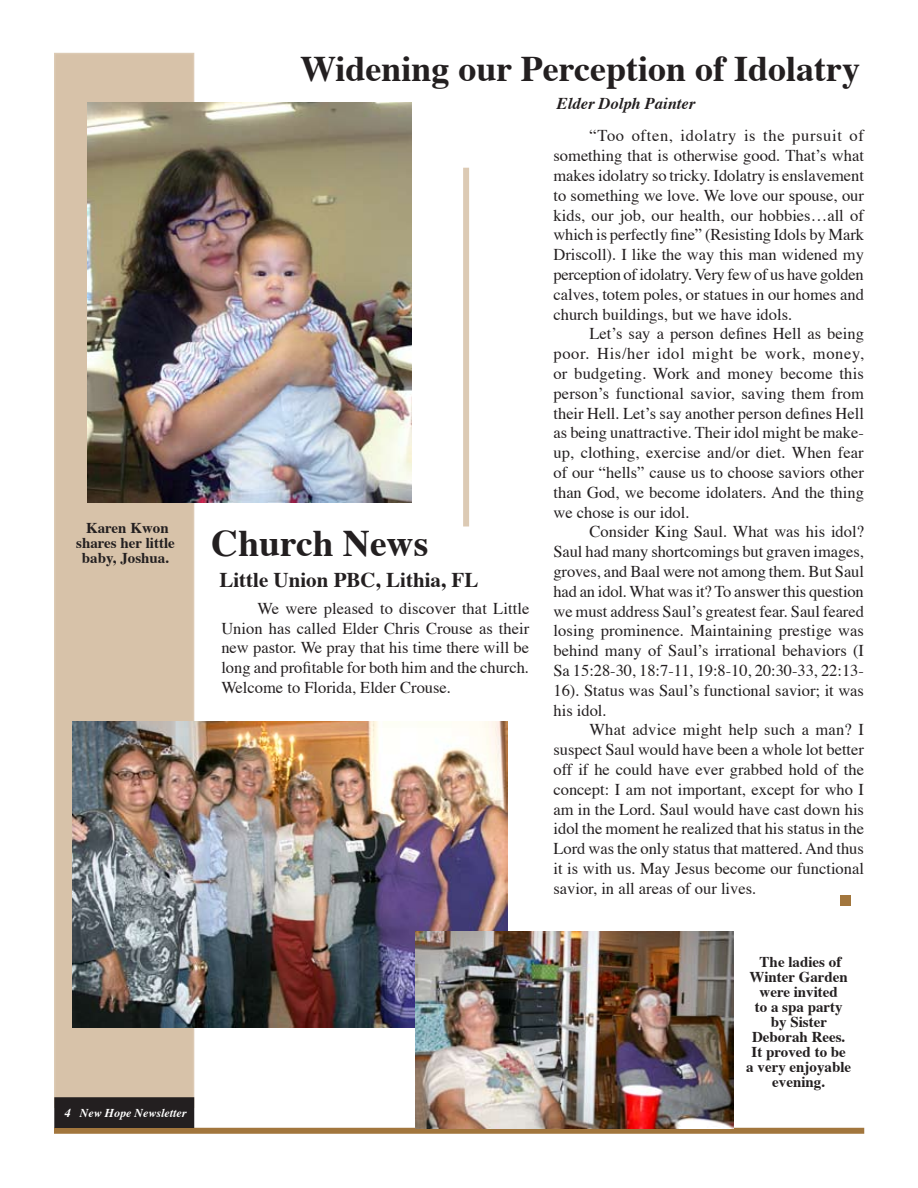
<style>
.page{position:relative;width:918px;height:1188px;background:#fff}
.page>*{position:absolute;margin:0;border:0;box-sizing:border-box;transform-origin:0 0}
.t1{font:700 37.5px "Times";color:#231f20}
.t2{font:700 36px "Times";color:#231f20}
.t3{font:700 21px "Times";color:#231f20}
.t4{font:16.5px/19.8px "Times";color:#231f20;text-align:justify}
.t5{font:italic 700 16.5px "Times";color:#231f20}
.t6{font:700 15px/15px "Times";color:#231f20;text-align:center}
.t7{font:italic 700 12px "Times";color:#fff}
</style>
<div class="page">
<div style="left:54px;top:53px;width:140px;height:1055px;background:#d7c2a9;border:2px solid #dccab4"></div>
<div style="left:54px;top:1128px;width:810px;height:6px;background:#a2763d"></div>
<div style="left:55px;top:1098px;width:139px;height:29px;background:#231f20"></div>
<div style="left:54px;top:1097px;width:140px;height:31px;border:2px solid #231f20"></div>
<div style="left:840px;top:896px;width:10px;height:10px;background:#a2763d"></div>
<img style="left:72px;top:721px;width:436px;height:307px">
<img style="left:416px;top:932px;width:318px;height:196px">
<img style="left:88px;top:102px;width:324px;height:401px">
<div style="left:463px;top:168px;width:6px;height:358px;background:#dccab4"></div>
<p class="t6" style="left:76px;top:519px;width:100px">Karen Kwon shares her little baby, Joshua.</p>
<p class="t7" style="left:65px;top:1102px;width:123px">4 New Hope Newsletter</p>
<h2 class="t2" style="left:300px;top:34px;width:562px">Widening our Perception of Idolatry</h2>
<h1 class="t1" style="left:211px;top:507px;width:219px">Church News</h1>
<p class="t3" style="left:219px;top:560px;width:261px">Little Union PBC, Lithia, FL</p>
<p class="t4" style="left:221px;top:597px;width:309px;text-indent:36px">We were pleased to discover that Little Union has called Elder Chris Crouse as their new pastor. We pray that his time there will be long and profitable for both him and the church.<br>Welcome to Florida, Elder Crouse.</p>
<p class="t5" style="left:557px;top:88px;width:140px">Elder Dolph Painter</p>
<p class="t4" style="left:553px;top:125px;width:312px;text-indent:36px">“Too often, idolatry is the pursuit of something that is otherwise good. That’s what makes idolatry so tricky. Idolatry is enslavement to something we love. We love our spouse, our kids, our job, our health, our hobbies…all of which is perfectly fine” (Resisting Idols by Mark Driscoll). I like the way this man widened my perception of idolatry. Very few of us have golden calves, totem poles, or statues in our homes and church buildings, but we have idols.</p>
<p class="t4" style="left:553px;top:323px;width:312px;text-indent:36px">Let’s say a person defines Hell as being poor. His/her idol might be work, money, or budgeting. Work and money become this person’s functional savior, saving them from their Hell. Let’s say another person defines Hell as being unattractive. Their idol might be make&shy;up, clothing, exercise and/or diet. When fear of our “hells” cause us to choose saviors other than God, we become idolaters. And the thing we chose is our idol.</p>
<p class="t4" style="left:553px;top:521px;width:312px;text-indent:36px">Consider King Saul. What was his idol?<br>Saul had many shortcomings but graven images, groves, and Baal were not among them. But Saul had an idol. What was it? To answer this question we must address Saul’s greatest fear. Saul feared losing prominence. Maintaining prestige was behind many of Saul’s irrational behaviors (I Sa 15:28-30, 18:7-11, 19:8-10, 20:30-33, 22:13- 16). Status was Saul’s functional savior; it was his idol.</p>
<p class="t4" style="left:553px;top:719px;width:312px;text-indent:36px">What advice might help such a man? I suspect Saul would have been a whole lot better off if he could have ever grabbed hold of the concept: I am not important, except for who I am in the Lord. Saul would have cast down his idol the moment he realized that his status in the Lord was the only status that mattered. And thus it is with us. May Jesus become our functional savior, in all areas of our lives.</p>
<p class="t6" style="left:746px;top:953px;width:106px">The ladies of<br>Winter Garden were invited<br>to a spa party by Sister<br>Deborah Rees.<br>It proved to be a very enjoyable evening.</p>
</div>
